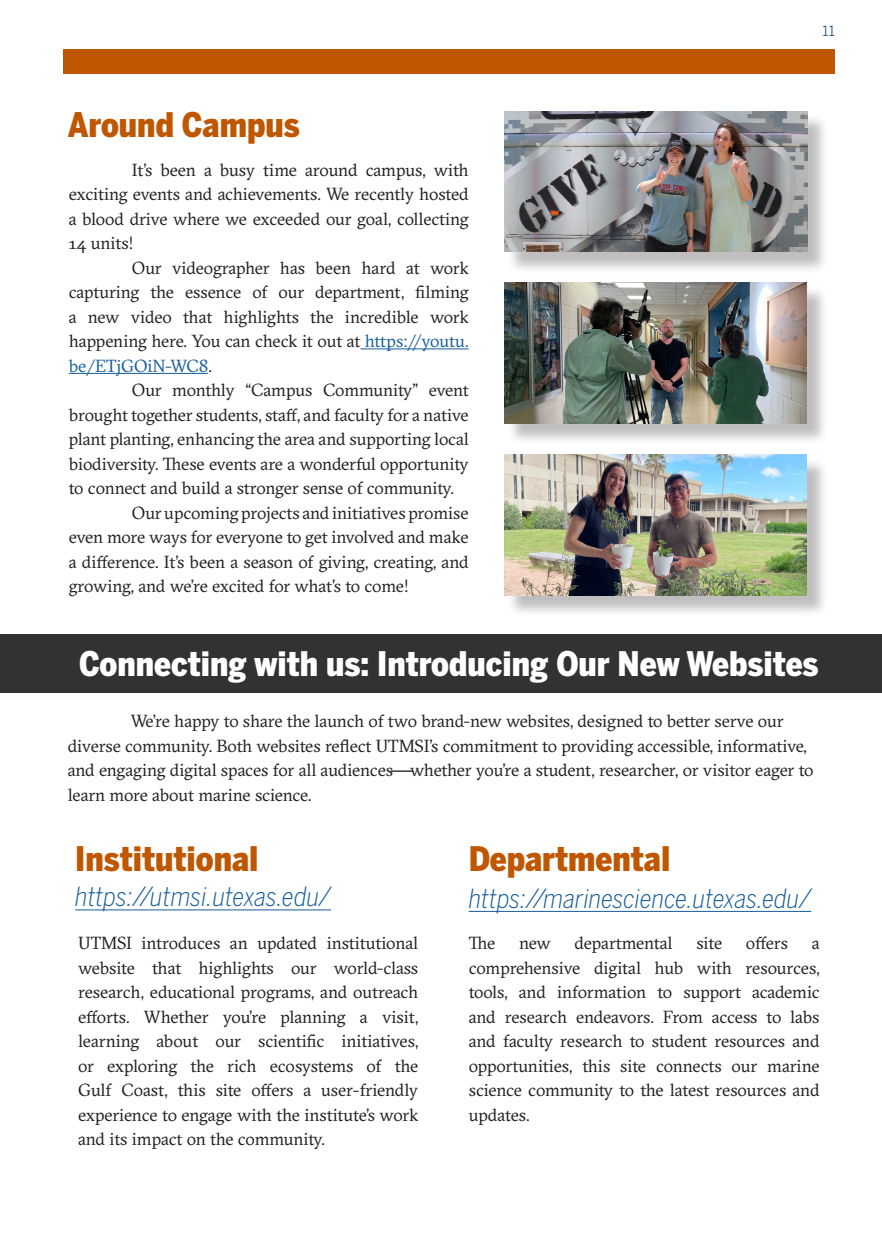
<style>
.page{position:relative;width:882px;height:1260px;background:#fff}
.page>*{position:absolute;margin:0;border:0;box-sizing:border-box;transform-origin:0 0}
.t1{font:900 33.6px "Benton Sans Cond";color:#fff}
.t2{font:900 33.6px "Benton Sans Cond";color:#bf5700}
.t3{font:italic 300 26.25px "Benton Sans Cond";color:#175d9e}
.t4{font:17.5px/24.5px "GT Sectra";letter-spacing:-.01em;color:#231f20;text-align:justify}
.t5{font:14px "Benton Sans";color:#24507f}
.s1{color:#175d9e}
</style>
<div class="page">
<div style="left:0;top:635px;width:882px;height:58px;background:#323232"></div>
<hr style="left:75px;top:910px;width:256px;height:1px;background:#175d9e">
<hr style="left:469px;top:911px;width:342px;height:1px;background:#175d9e">
<div style="left:63px;top:49px;width:772px;height:24px;background:#bf5700"></div>
<div style="left:507px;top:114px;width:322px;height:160px;background:#231f20;opacity:.29"></div>
<img style="left:504px;top:111px;width:303px;height:141px">
<div style="left:507px;top:457px;width:322px;height:160px;background:#231f20;opacity:.29"></div>
<img style="left:504px;top:455px;width:303px;height:141px">
<div style="left:507px;top:285px;width:322px;height:160px;background:#231f20;opacity:.29"></div>
<img style="left:504px;top:283px;width:303px;height:141px">
<hr style="left:360px;top:348px;width:109px;height:1px;background:#175d9e">
<hr style="left:69px;top:373px;width:139px;height:1px;background:#175d9e">
<p class="t2" style="left:68px;top:105px;width:234px">Around Campus</p>
<p class="t4" style="left:69px;top:157px;width:401px;text-indent:63px">It’s been a busy time around campus, with exciting events and achievements. We recently hosted a blood drive where we exceeded our goal, collecting 14 units!</p>
<p class="t4" style="left:69px;top:255px;width:401px;text-indent:63px">Our videographer has been hard at work capturing the essence of our department, filming a new video that highlights the incredible work happening here. You can check it out at <span class="s1">https://youtu. be/ETjGOiN-WC8</span>.</p>
<p class="t4" style="left:69px;top:378px;width:401px;text-indent:63px">Our monthly “Campus Community” event brought together students, staff, and faculty for a native plant planting, enhancing the area and supporting local biodiversity. These events are a wonderful opportunity to connect and build a stronger sense of community.</p>
<p class="t4" style="left:69px;top:500px;width:401px;text-indent:63px">Our upcoming projects and initiatives promise even more ways for everyone to get involved and make a difference. It’s been a season of giving, creating, and growing, and we’re excited for what’s to come!</p>
<p class="t5" style="left:823px;top:23px;width:14px">11</p>
<p class="t1" style="left:79px;top:644px;width:741px">Connecting with us: Introducing Our New Websites</p>
<p class="t4" style="left:68px;top:709px;width:747px;text-align:left;text-indent:63px">We’re happy to share the launch of two brand-new websites, designed to better serve our diverse community. Both websites reflect UTMSI’s commitment to providing accessible, informative, and engaging digital spaces for all audiences—whether you’re a student, researcher, or visitor eager to learn more about marine science.</p>
<p class="t2" style="left:75px;top:839px;width:185px">Institutional</p>
<p class="t2" style="left:469px;top:839px;width:203px">Departmental</p>
<p class="t3" style="left:75px;top:882px;width:257px">https://utmsi.utexas.edu/</p>
<p class="t3" style="left:469px;top:883px;width:344px">https://marinescience.utexas.edu/</p>
<p class="t4" style="left:78px;top:931px;width:342px">UTMSI introduces an updated institutional website that highlights our world-class research, educational programs, and outreach efforts. Whether you’re planning a visit, learning about our scientific initiatives, or exploring the rich ecosystems of the Gulf Coast, this site offers a user-friendly experience to engage with the institute’s work and its impact on the community.</p>
<p class="t4" style="left:469px;top:931px;width:28px">The</p>
<p class="t4" style="left:519px;top:931px;width:33px">new</p>
<p class="t4" style="left:575px;top:931px;width:100px">departmental</p>
<p class="t4" style="left:696px;top:931px;width:27px">site</p>
<p class="t4" style="left:746px;top:931px;width:44px">offers</p>
<p class="t4" style="left:469px;top:931px;width:352px;text-indent:343px">a comprehensive digital hub with resources, tools, and information to support academic and research endeavors. From access to labs and faculty research to student resources and opportunities, this site connects our marine science community to the latest resources and updates.</p>
</div>
